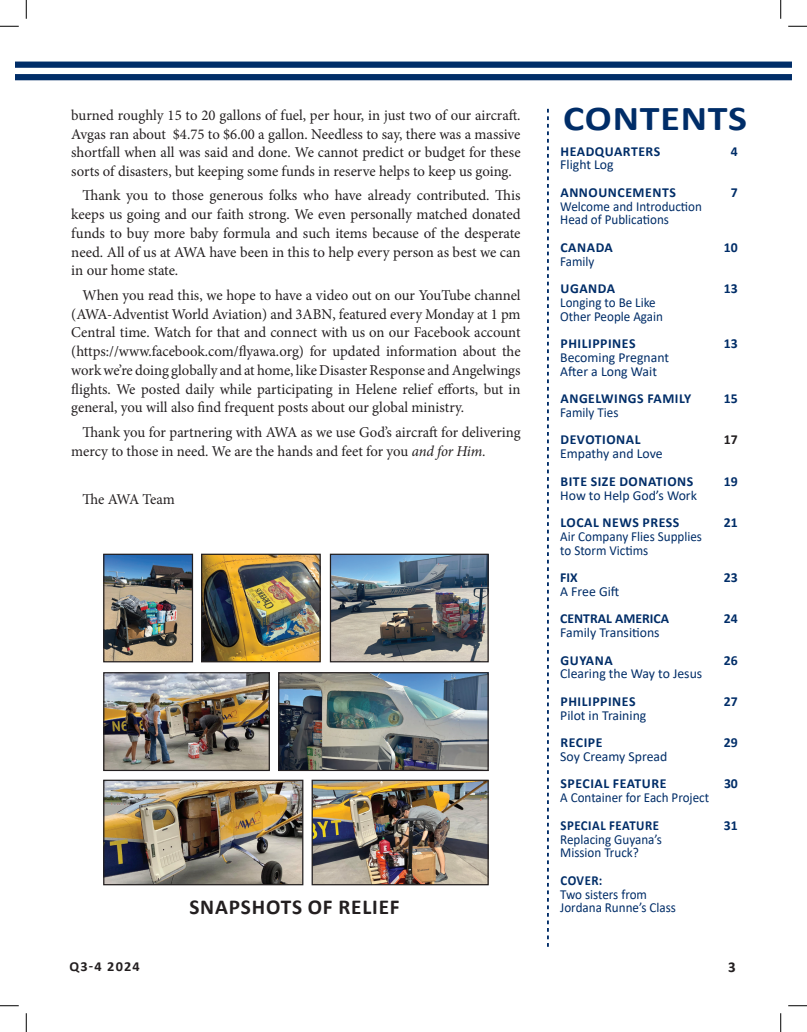
<style>
.page{position:relative;width:807px;height:1032px;background:#fff}
.page>*{position:absolute;margin:0;border:0;box-sizing:border-box;transform-origin:0 0}
.t1{font:700 35px "Calibri";letter-spacing:.02em;color:#002d68;scale:1.14 1}
.t2{font:700 21.25px "Calibri";letter-spacing:.04em;color:#231f20}
.t3{font:15px/18.8px "Minion Pro";letter-spacing:-.005em;color:#231f20;text-align:justify}
.t4{font:700 15px "Calibri";color:#231f20}
.t5{font:13.75px/13.8px "Calibri";color:#002d68;scale:.95 1}
.t6{font:700 13.75px "Calibri";letter-spacing:.04em;color:#002d68}
.t7{font:13.75px/13.8px "Calibri";color:#002d68}
.t8{font:700 13.75px "Calibri";letter-spacing:.04em;color:#002d68;scale:.93 1}
.t9{font:700 13.75px "Calibri";color:#002d68}
.t10{font:700 13.75px "Calibri";letter-spacing:.08em;color:#231f20;scale:1.04 1}
.t11{font:700 13.75px "Calibri";letter-spacing:.08em;color:#231f20}
.s1{font-style:italic}
</style>
<div class="page">
<div style="left:15px;top:61px;width:776px;height:7px;background:#002d68"></div>
<div style="left:15px;top:74px;width:776px;height:6px;background:#002d68"></div>
<svg style="left:547px;top:109px;width:1px;height:837px"></svg>
<img style="left:313px;top:781px;width:173px;height:102px">
<div style="left:311px;top:779px;width:177px;height:106px;border:1px solid #231f20"></div>
<img style="left:332px;top:555px;width:154px;height:105px">
<div style="left:330px;top:553px;width:158px;height:109px;border:1px solid #231f20"></div>
<img style="left:203px;top:555px;width:115px;height:105px">
<div style="left:201px;top:553px;width:119px;height:109px;border:1px solid #231f20"></div>
<img style="left:105px;top:555px;width:86px;height:105px">
<div style="left:103px;top:553px;width:90px;height:109px;border:1px solid #231f20"></div>
<img style="left:105px;top:781px;width:196px;height:102px">
<div style="left:103px;top:779px;width:200px;height:106px;border:1px solid #231f20"></div>
<img style="left:280px;top:674px;width:206px;height:95px">
<div style="left:278px;top:672px;width:210px;height:99px;border:1px solid #231f20"></div>
<img style="left:105px;top:674px;width:163px;height:95px">
<div style="left:103px;top:672px;width:167px;height:99px;border:1px solid #231f20"></div>
<svg style="left:0;top:25px;width:19px;height:2px"></svg>
<svg style="left:788px;top:25px;width:18px;height:2px"></svg>
<svg style="left:0;top:1005px;width:19px;height:1px"></svg>
<svg style="left:788px;top:1005px;width:18px;height:1px"></svg>
<svg style="left:25px;top:0;width:2px;height:19px"></svg>
<svg style="left:25px;top:1013px;width:2px;height:18px"></svg>
<svg style="left:780px;top:0;width:1px;height:19px"></svg>
<svg style="left:780px;top:1013px;width:1px;height:18px"></svg>
<p class="t3" style="left:71px;top:106px;width:450px">burned roughly 15 to 20 gallons of fuel, per hour, in just two of our aircraft.<br>Avgas ran about $4.75 to $6.00 a gallon. Needless to say, there was a massive shortfall when all was said and done. We cannot predict or budget for these sorts of disasters, but keeping some funds in reserve helps to keep us going.</p>
<p class="t3" style="left:71px;top:186px;width:450px;text-indent:11px">Thank you to those generous folks who have already contributed. This keeps us going and our faith strong. We even personally matched donated funds to buy more baby formula and such items because of the desperate need. All of us at AWA have been in this to help every person as best we can in our home state.</p>
<p class="t3" style="left:71px;top:286px;width:450px;text-indent:11px">When you read this, we hope to have a video out on our YouTube channel (AWA-Adventist World Aviation) and 3ABN, featured every Monday at 1 pm Central time. Watch for that and connect with us on our Facebook account (https://www.facebook.com/flyawa.org) for updated information about the work we’re doing globally and at home, like Disaster Response and Angelwings flights. We posted daily while participating in Helene relief efforts, but in general, you will also find frequent posts about our global ministry.</p>
<p class="t3" style="left:71px;top:422px;width:450px;text-indent:11px">Thank you for partnering with AWA as we use God’s aircraft for delivering mercy to those in need. We are the hands and feet for you <span class="s1">and for Him.</span></p>
<p class="t3" style="left:82px;top:490px;width:94px">The AWA Team</p>
<h2 class="t2" style="left:189px;top:891px;width:212px">SNAPSHOTS OF RELIEF</h2>
<h1 class="t1" style="left:563px;top:94px;width:163px">CONTENTS</h1>
<p class="t6" style="left:560px;top:141px;width:101px">HEADQUARTERS</p>
<p class="t6" style="left:730px;top:141px;width:8px">4</p>
<p class="t7" style="left:560px;top:157px;width:55px">Flight Log</p>
<p class="t6" style="left:560px;top:182px;width:117px">ANNOUNCEMENTS</p>
<p class="t6" style="left:730px;top:182px;width:8px">7</p>
<p class="t5" style="left:560px;top:199px;width:151px">Welcome and Introduction<br>Head of Publications</p>
<p class="t6" style="left:560px;top:237px;width:54px">CANADA</p>
<p class="t6" style="left:723px;top:237px;width:15px">10</p>
<p class="t5" style="left:560px;top:254px;width:38px">Family</p>
<p class="t6" style="left:560px;top:279px;width:56px">UGANDA</p>
<p class="t6" style="left:723px;top:279px;width:15px">13</p>
<p class="t5" style="left:560px;top:295px;width:110px">Longing to Be Like<br>Other People Again</p>
<p class="t6" style="left:560px;top:334px;width:76px">PHILIPPINES</p>
<p class="t6" style="left:723px;top:334px;width:15px">13</p>
<p class="t7" style="left:560px;top:350px;width:110px">Becoming Pregnant<br>After a Long Wait</p>
<p class="t6" style="left:560px;top:389px;width:132px">ANGELWINGS FAMILY</p>
<p class="t6" style="left:723px;top:389px;width:15px">15</p>
<p class="t5" style="left:560px;top:405px;width:63px">Family Ties</p>
<p class="t6" style="left:560px;top:430px;width:82px">DEVOTIONAL</p>
<p class="t11" style="left:723px;top:430px;width:15px">17</p>
<p class="t7" style="left:560px;top:446px;width:104px">Empathy and Love</p>
<p class="t6" style="left:560px;top:471px;width:134px">BITE SIZE DONATIONS</p>
<p class="t6" style="left:723px;top:471px;width:15px">19</p>
<p class="t7" style="left:560px;top:487px;width:138px">How to Help God’s Work</p>
<p class="t6" style="left:560px;top:512px;width:120px">LOCAL NEWS PRESS</p>
<p class="t6" style="left:723px;top:512px;width:15px">21</p>
<p class="t5" style="left:560px;top:529px;width:151px">Air Company Flies Supplies to Storm Victims</p>
<p class="t6" style="left:560px;top:567px;width:19px">FIX</p>
<p class="t6" style="left:723px;top:567px;width:15px">23</p>
<p class="t7" style="left:560px;top:584px;width:61px">A Free Gift</p>
<p class="t9" style="left:560px;top:609px;width:110px">CENTRAL AMERICA</p>
<p class="t6" style="left:723px;top:609px;width:15px">24</p>
<p class="t7" style="left:560px;top:625px;width:101px">Family Transitions</p>
<p class="t6" style="left:560px;top:650px;width:54px">GUYANA</p>
<p class="t6" style="left:723px;top:650px;width:15px">26</p>
<p class="t7" style="left:560px;top:666px;width:143px">Clearing the Way to Jesus</p>
<p class="t6" style="left:560px;top:691px;width:76px">PHILIPPINES</p>
<p class="t6" style="left:723px;top:691px;width:15px">27</p>
<p class="t7" style="left:560px;top:707px;width:88px">Pilot in Training</p>
<p class="t6" style="left:560px;top:732px;width:43px">RECIPE</p>
<p class="t6" style="left:723px;top:732px;width:15px">29</p>
<p class="t7" style="left:560px;top:749px;width:109px">Soy Creamy Spread</p>
<p class="t6" style="left:560px;top:774px;width:107px">SPECIAL FEATURE</p>
<p class="t6" style="left:723px;top:774px;width:15px">30</p>
<p class="t5" style="left:560px;top:790px;width:158px">A Container for Each Project</p>
<p class="t8" style="left:560px;top:815px;width:107px">SPECIAL FEATURE</p>
<p class="t6" style="left:723px;top:815px;width:15px">31</p>
<p class="t5" style="left:560px;top:831px;width:109px">Replacing Guyana’s<br>Mission Truck?</p>
<p class="t8" style="left:560px;top:870px;width:47px">COVER:</p>
<p class="t5" style="left:560px;top:886px;width:123px">Two sisters from<br>Jordana Runne’s Class</p>
<p class="t10" style="left:69px;top:956px;width:69px">Q3-4 2024</p>
<p class="t4" style="left:727px;top:956px;width:9px">3</p>
<p class="t4" style="left:71px;top:956px;width:9px">3</p>
</div>
